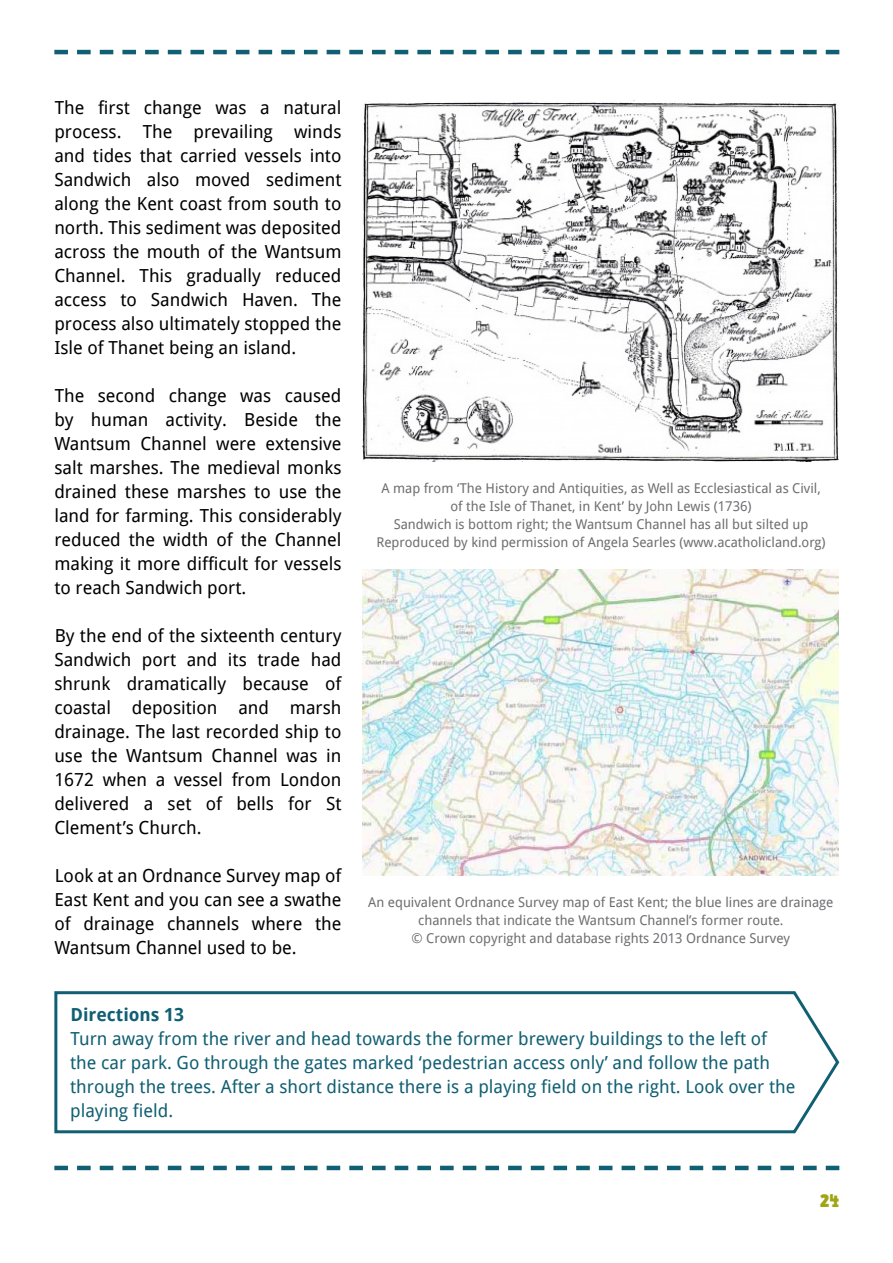
<style>
.page{position:relative;width:893px;height:1263px;background:#fff}
.page>*{position:absolute;margin:0;border:0;box-sizing:border-box;transform-origin:0 0}
.t1{font:18px/24px "Droid Sans";color:#000;text-align:justify}
.t2{font:18px/24px "Droid Sans";color:#105f73}
.t3{font:700 18px "Droid Sans";color:#105f73}
.t4{font:18px "HVD Comic Serif Pro";color:#9fa515}
.t5{font:13.5px/18px "Droid Sans";color:#6d6e71;text-align:center}
</style>
<div class="page">
<svg style="left:54px;top:50px;width:785px;height:4px"></svg>
<svg style="left:54px;top:1166px;width:785px;height:4px"></svg>
<svg style="left:54px;top:991px;width:786px;height:143px"></svg>
<img style="left:363px;top:570px;width:475px;height:305px">
<img style="left:363px;top:100px;width:476px;height:361px">
<p class="t1" style="left:54px;top:96px;width:289px">The first change was a natural process. The prevailing winds and tides that carried vessels into Sandwich also moved sediment along the Kent coast from south to north. This sediment was deposited across the mouth of the Wantsum Channel. This gradually reduced access to Sandwich Haven. The process also ultimately stopped the Isle of Thanet being an island.</p>
<p class="t1" style="left:54px;top:384px;width:289px">The second change was caused by human activity. Beside the Wantsum Channel were extensive salt marshes. The medieval monks drained these marshes to use the land for farming. This considerably reduced the width of the Channel making it more difficult for vessels to reach Sandwich port.</p>
<p class="t1" style="left:54px;top:624px;width:289px">By the end of the sixteenth century Sandwich port and its trade had shrunk dramatically because of coastal deposition and marsh drainage. The last recorded ship to use the Wantsum Channel was in 1672 when a vessel from London delivered a set of bells for St Clement’s Church.</p>
<p class="t1" style="left:54px;top:864px;width:289px">Look at an Ordnance Survey map of East Kent and you can see a swathe of drainage channels where the Wantsum Channel used to be.</p>
<p class="t5" style="left:376px;top:479px;width:451px">A map from ‘The History and Antiquities, as Well as Ecclesiastical as Civil, of the Isle of Thanet, in Kent’ by John Lewis (1736)<br>Sandwich is bottom right; the Wantsum Channel has all but silted up Reproduced by kind permission of Angela Searles (www.acatholicland.org)</p>
<p class="t5" style="left:368px;top:893px;width:467px">An equivalent Ordnance Survey map of East Kent; the blue lines are drainage channels that indicate the Wantsum Channel’s former route.<br>© Crown copyright and database rights 2013 Ordnance Survey</p>
<p class="t3" style="left:71px;top:1004px;width:115px">Directions 13</p>
<p class="t2" style="left:70px;top:1026px;width:727px">Turn away from the river and head towards the former brewery buildings to the left of the car park. Go through the gates marked ‘pedestrian access only’ and follow the path through the trees. After a short distance there is a playing field on the right. Look over the playing field.</p>
<p class="t4" style="left:820px;top:1187px;width:21px">24</p>
</div>
